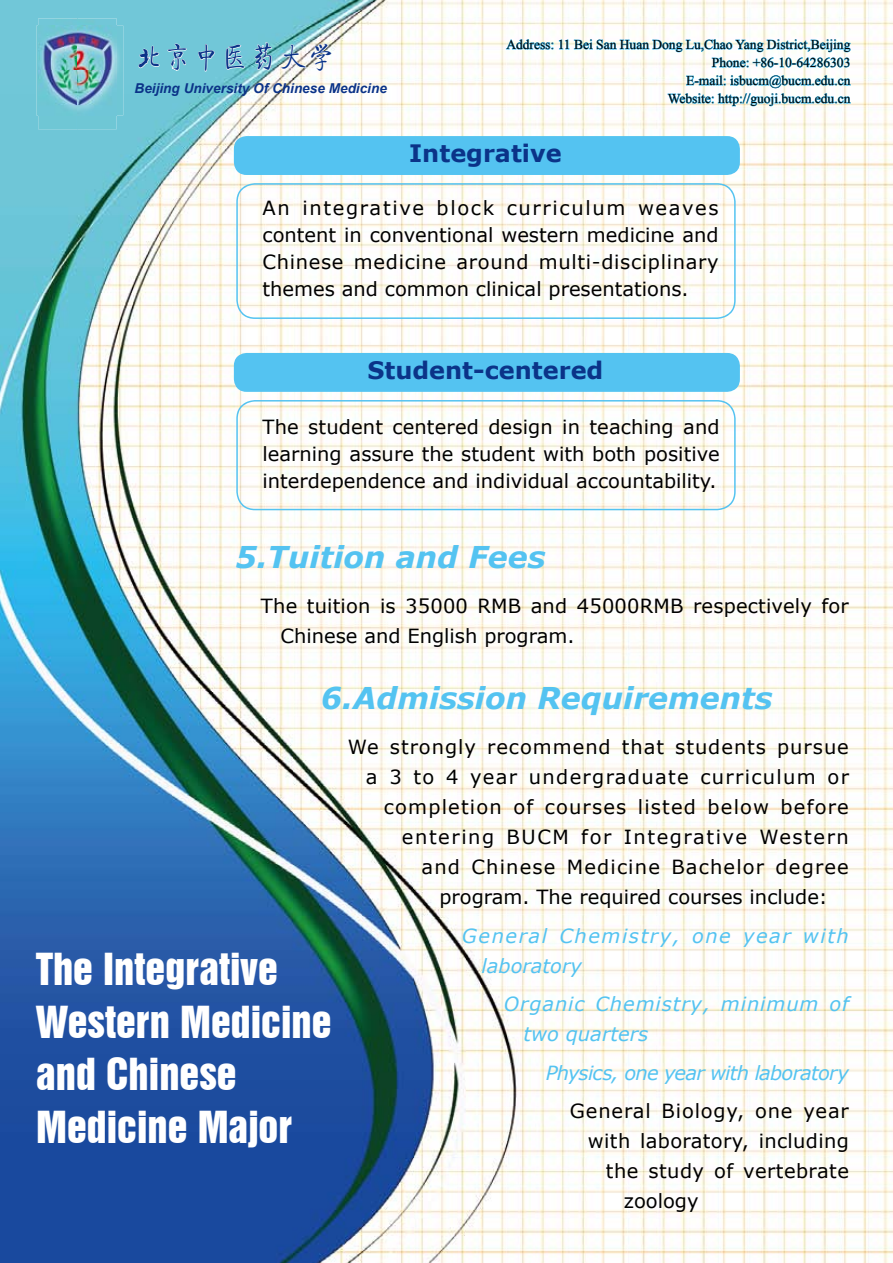
<style>
.page{position:relative;width:893px;height:1263px;background:#fff}
.page>*{position:absolute;margin:0;border:0;box-sizing:border-box;transform-origin:0 0}
.t1{font:40.5px/52.5px "Swiss 921 BT Regular A";color:#fff}
.t2{font:italic 700 30px "Verdana";color:#54c3f1}
.t3{font:28.65px "FZQTJW GB1 0";color:#0b3388}
.t4{font:700 24px "Verdana";color:#0b3388}
.t5{font:19.5px/27px "Verdana";letter-spacing:.02em;color:#000;text-align:justify}
.t6{font:19.5px "Verdana";letter-spacing:.06em;color:#000}
.t7{font:19.5px "Verdana";color:#000}
.t8{font:italic 19.5px/30px "Verdana";letter-spacing:.08em;color:#54c3f1}
.t9{font:19.5px "Verdana";letter-spacing:.05em;color:#000}
.t10{font:italic 19.5px/30px "Verdana";letter-spacing:.045em;color:#54c3f1}
.t11{font:19.5px "Verdana";letter-spacing:.065em;color:#000}
.t12{font:19.5px "Verdana";letter-spacing:.08em;color:#000}
.t13{font:italic 19.5px "Verdana";letter-spacing:-.04em;color:#54c3f1}
.t14{font:19.5px "Verdana";letter-spacing:.045em;color:#000}
.t15{font:italic 700 13.65px "Arial";color:#0b3388}
.t16{font:13.5px/18px "Times New Roman";color:#000;text-align:right}
</style>
<div class="page">
<img style="left:0;top:0;width:893px;height:1263px">
<div style="left:234px;top:136px;width:506px;height:39px;background:#54c3f1;border-radius:13px"></div>
<svg style="left:236px;top:183px;width:500px;height:136px"></svg>
<div style="left:234px;top:353px;width:506px;height:39px;background:#54c3f1;border-radius:13px"></div>
<svg style="left:236px;top:400px;width:500px;height:110px"></svg>
<svg style="left:506px;top:39px;width:345px;height:29px"></svg>
<svg style="left:667px;top:75px;width:184px;height:33px"></svg>
<img style="left:36px;top:26px;width:87px;height:89px">
<img style="left:38px;top:18px;width:79px;height:8px">
<img style="left:38px;top:115px;width:79px;height:14px">
<img style="left:38px;top:26px;width:79px;height:89px">
<svg style="left:138px;top:46px;width:21px;height:22px"></svg>
<svg style="left:167px;top:43px;width:20px;height:29px"></svg>
<svg style="left:198px;top:44px;width:17px;height:28px"></svg>
<svg style="left:226px;top:45px;width:19px;height:25px"></svg>
<img style="left:255px;top:32px;width:77px;height:40px">
<h3 class="t3" style="left:135px;top:42px;width:202px">北京中医药大学</h3>
<p class="t15" style="left:135px;top:79px;width:254px">Beijing University Of Chinese Medicine</p>
<p class="t16" style="left:506px;top:35px;width:346px">Address: 11 Bei San Huan Dong Lu,Chao Yang District,Beijing Phone: +86-10-64286303<br>E-mail: isbucm@bucm.edu.cn<br>Website: http://guoji.bucm.edu.cn</p>
<p class="t4" style="left:409px;top:138px;width:154px">Integrative</p>
<p class="t5" style="left:263px;top:193px;width:458px">An integrative block curriculum weaves content in conventional western medicine and Chinese medicine around multi-disciplinary themes and common clinical presentations.</p>
<p class="t4" style="left:367px;top:355px;width:237px">Student-centered</p>
<p class="t5" style="left:263px;top:412px;width:459px">The student centered design in teaching and learning assure the student with both positive interdependence and individual accountability.</p>
<h2 class="t2" style="left:235px;top:538px;width:312px">5.Tuition and Fees</h2>
<p class="t5" style="left:280px;top:590px;width:570px;line-height:30px;text-indent:-20px">The tuition is 35000 RMB and 45000RMB respectively for<br>Chinese and English program.</p>
<h2 class="t2" style="left:321px;top:679px;width:453px">6.Admission Requirements</h2>
<p class="t9" style="left:348px;top:734px;width:502px">We strongly recommend that students pursue</p>
<p class="t11" style="left:366px;top:764px;width:485px">a 3 to 4 year undergraduate curriculum or</p>
<p class="t6" style="left:384px;top:794px;width:466px">completion of courses listed below before</p>
<p class="t12" style="left:402px;top:824px;width:448px">entering BUCM for Integrative Western</p>
<p class="t6" style="left:421px;top:854px;width:429px">and Chinese Medicine Bachelor degree</p>
<p class="t7" style="left:439px;top:884px;width:390px">program. The required courses include:</p>
<p class="t8" style="left:481px;top:920px;width:369px;text-indent:-20px">General Chemistry, one year with laboratory</p>
<p class="t10" style="left:523px;top:988px;width:327px;text-indent:-20px">Organic Chemistry, minimum of two quarters</p>
<p class="t13" style="left:546px;top:1060px;width:304px">Physics, one year with laboratory</p>
<p class="t14" style="left:570px;top:1098px;width:280px">General Biology, one year</p>
<p class="t5" style="left:588px;top:1127px;width:262px">with laboratory, including</p>
<p class="t5" style="left:606px;top:1157px;width:244px">the study of vertebrate</p>
<p class="t7" style="left:624px;top:1188px;width:76px">zoology</p>
<h1 class="t1" style="left:36px;top:942px;width:297px">The Integrative<br>Western Medicine and Chinese<br>Medicine Major</h1>
</div>
